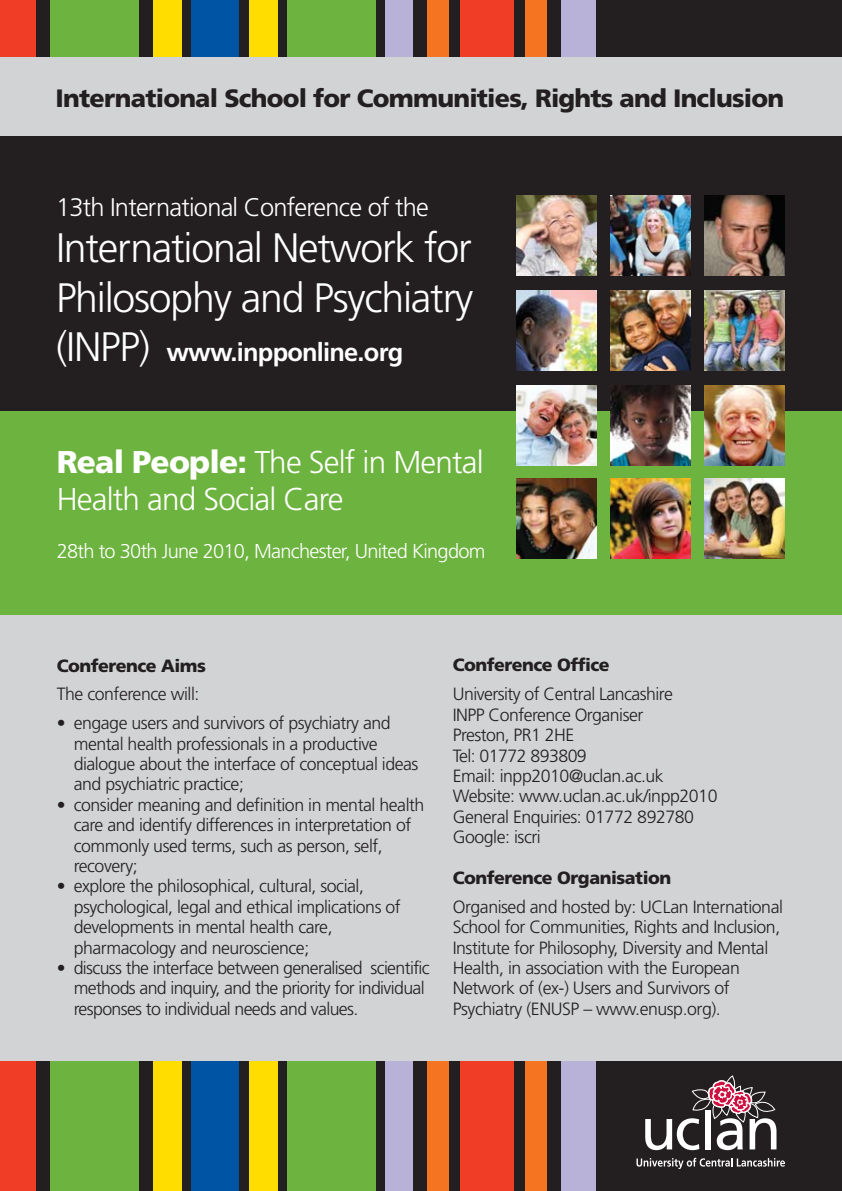
<style>
.page{position:relative;width:842px;height:1191px;background:#d1d3d4}
.page>*{position:absolute;margin:0;border:0;box-sizing:border-box;transform-origin:0 0}
.t1{font:300 41px/49.4px "Frutiger";letter-spacing:-.03em;color:#fff}
.t2{font:300 31.4px/37.8px "Frutiger";letter-spacing:-.025em;color:#fff}
.t3{font:300 25.4px "Frutiger";letter-spacing:-.03em;color:#fff}
.t4{font:700 25.4px "Frutiger";letter-spacing:-.03em;color:#fff}
.t5{font:900 25px "Frutiger";letter-spacing:-.03em;color:#231f20}
.t6{font:300 20px "Frutiger";letter-spacing:-.035em;color:#fff}
.t7{font:300 17.8px/20.4px "Frutiger";letter-spacing:-.025em;color:#231f20}
.t8{font:900 17.8px "Frutiger";letter-spacing:-.025em;color:#231f20}
.s1{font-weight:300;font-size:41px}
.s2{font-weight:900}
</style>
<div class="page">
<div style="left:0;top:137px;width:842px;height:477px;background:#231f20"></div>
<div style="left:0;top:411px;width:842px;height:203px;background:#6db33f"></div>
<div style="left:0;top:1061px;width:842px;height:130px;background:#231f20"></div>
<div style="left:460px;top:1061px;width:54px;height:130px;background:#ef3e25"></div>
<div style="left:249px;top:1061px;width:29px;height:130px;background:#fd0"></div>
<div style="left:287px;top:1061px;width:89px;height:130px;background:#6db33f"></div>
<div style="left:386px;top:1061px;width:27px;height:130px;background:#b9b2d8"></div>
<div style="left:427px;top:1061px;width:22px;height:130px;background:#f47421"></div>
<div style="left:192px;top:1061px;width:47px;height:130px;background:#0054a4"></div>
<div style="left:153px;top:1061px;width:29px;height:130px;background:#fd0"></div>
<div style="left:50px;top:1061px;width:88px;height:130px;background:#6db33f"></div>
<div style="left:561px;top:1061px;width:35px;height:130px;background:#b9b2d8"></div>
<div style="left:525px;top:1061px;width:21px;height:130px;background:#f47421"></div>
<div style="left:0;top:1061px;width:36px;height:130px;background:#ef3e25"></div>
<div style="left:0;top:0;width:842px;height:57px;background:#231f20"></div>
<div style="left:460px;top:0;width:54px;height:57px;background:#ef3e25"></div>
<div style="left:249px;top:0;width:29px;height:57px;background:#fd0"></div>
<div style="left:287px;top:0;width:89px;height:57px;background:#6db33f"></div>
<div style="left:386px;top:0;width:27px;height:57px;background:#b9b2d8"></div>
<div style="left:427px;top:0;width:22px;height:57px;background:#f47421"></div>
<div style="left:192px;top:0;width:47px;height:57px;background:#0054a4"></div>
<div style="left:153px;top:0;width:29px;height:57px;background:#fd0"></div>
<div style="left:50px;top:0;width:88px;height:57px;background:#6db33f"></div>
<div style="left:561px;top:0;width:35px;height:57px;background:#b9b2d8"></div>
<div style="left:525px;top:0;width:21px;height:57px;background:#f47421"></div>
<div style="left:0;top:0;width:36px;height:57px;background:#ef3e25"></div>
<img style="left:516px;top:195px;width:80px;height:80px">
<img style="left:610px;top:195px;width:80px;height:80px">
<img style="left:704px;top:195px;width:80px;height:80px">
<img style="left:516px;top:291px;width:80px;height:80px">
<img style="left:610px;top:291px;width:80px;height:80px">
<img style="left:704px;top:291px;width:80px;height:80px">
<img style="left:516px;top:385px;width:80px;height:80px">
<img style="left:610px;top:385px;width:80px;height:80px">
<img style="left:704px;top:385px;width:80px;height:80px">
<img style="left:516px;top:478px;width:80px;height:80px">
<img style="left:610px;top:478px;width:80px;height:80px">
<img style="left:704px;top:478px;width:80px;height:80px">
<svg style="left:645px;top:1075px;width:131px;height:75px"></svg>
<svg style="left:636px;top:1157px;width:149px;height:12px"></svg>
<h3 class="t5" style="left:55px;top:88px;width:730px">International School for Communities, Rights and Inclusion</h3>
<h3 class="t3" style="left:56px;top:196px;width:374px">13th International Conference of the</h3>
<h1 class="t1" style="left:56px;top:226px;width:419px">International Network for<br>Philosophy and Psychiatry</h1>
<h3 class="t4" style="left:56px;top:342px;width:349px"><span class="s1">(INPP)</span> www.inpponline.org</h3>
<h2 class="t2" style="left:57px;top:445px;width:429px"><span class="s2">Real People:</span> The Self in Mental<br>Health and Social Care</h2>
<p class="t6" style="left:57px;top:543px;width:430px">28th to 30th June 2010, Manchester, United Kingdom</p>
<p class="t8" style="left:57px;top:658px;width:151px">Conference Aims</p>
<p class="t7" style="left:57px;top:685px;width:144px">The conference will:</p>
<p class="t7" style="left:74px;top:714px;width:346px;text-indent:-17px">• engage users and survivors of psychiatry and mental health professionals in a productive dialogue about the interface of conceptual ideas and psychiatric practice;</p>
<p class="t7" style="left:74px;top:795px;width:352px;text-indent:-17px">• consider meaning and definition in mental health care and identify differences in interpretation of commonly used terms, such as person, self, recovery;</p>
<p class="t7" style="left:74px;top:877px;width:329px;text-indent:-17px">• explore the philosophical, cultural, social, psychological, legal and ethical implications of developments in mental health care, pharmacology and neuroscience;</p>
<p class="t7" style="left:74px;top:959px;width:358px;text-indent:-17px">• discuss the interface between generalised scientific methods and inquiry, and the priority for individual responses to individual needs and values.</p>
<p class="t8" style="left:453px;top:658px;width:159px">Conference Office</p>
<p class="t7" style="left:453px;top:685px;width:266px">University of Central Lancashire<br>INPP Conference Organiser<br>Preston, PR1 2HE<br>Tel: 01772 893809<br>Email: inpp2010@uclan.ac.uk<br>Website: www.uclan.ac.uk/inpp2010<br>General Enquiries: 01772 892780<br>Google: iscri</p>
<p class="t8" style="left:453px;top:870px;width:220px">Conference Organisation</p>
<p class="t7" style="left:453px;top:897px;width:332px">Organised and hosted by: UCLan International School for Communities, Rights and Inclusion, Institute for Philosophy, Diversity and Mental Health, in association with the European Network of (ex-) Users and Survivors of Psychiatry (ENUSP – www.enusp.org).</p>
</div>
